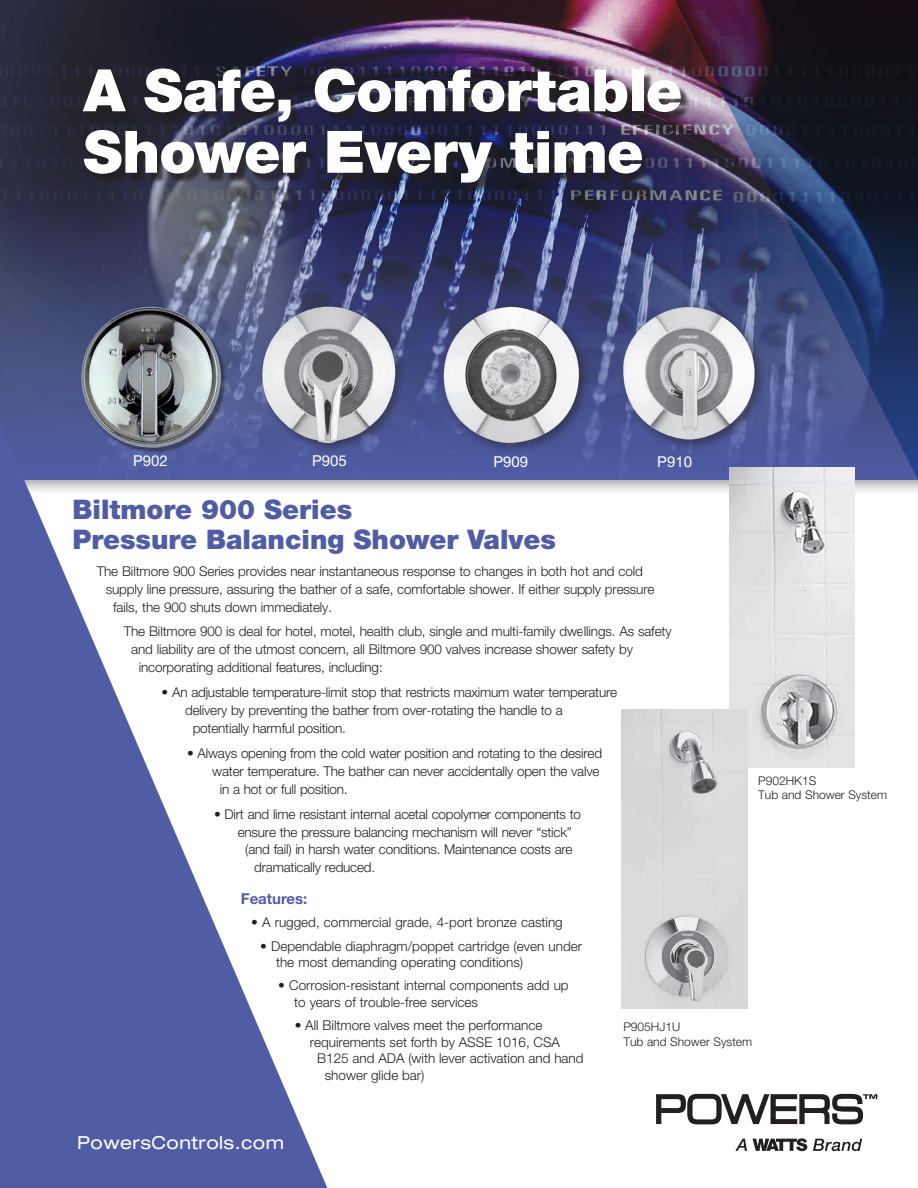
<style>
.page{position:relative;width:918px;height:1188px;background:#fff}
.page>*{position:absolute;margin:0;border:0;box-sizing:border-box;transform-origin:0 0}
.t1{font:900 58.5px/61.5px "Helvetica Neue LT Std";letter-spacing:-.015em;color:#fff}
.t2{font:900 27px/30px "Helvetica Neue LT Std";color:#505da5}
.t3{font:expanded 18px "Helvetica Neue LT Std";letter-spacing:.025em;color:#fff}
.t4{font:15px "Helvetica Neue LT Std";color:#fff}
.t5{font:700 15px "Helvetica Neue LT Std";color:#505da5}
.t6{font:300 13.5px/16.5px "Helvetica Neue LT Std";letter-spacing:-.01em;color:#231f20}
.t7{font:300 12px/14.4px "Helvetica Neue LT Std";color:#231f20}
</style>
<div class="page">
<img style="left:0;top:0;width:582px;height:201px">
<svg style="left:0;top:201px;width:582px;height:279px;background:#464d77"></svg>
<svg style="left:656px;top:1094px;width:221px;height:30px"></svg>
<svg style="left:735px;top:1138px;width:72px;height:13px"></svg>
<svg style="left:813px;top:1139px;width:49px;height:12px"></svg>
<svg style="left:0;top:423px;width:327px;height:765px;fill:#505da5"></svg>
<div style="left:86px;top:72px;width:605px;height:120px;background:#231f20;opacity:.75"></div>
<img style="left:582px;top:0;width:336px;height:491px">
<div style="left:83px;top:308px;width:144px;height:146px;background:#231f20;opacity:.55"></div>
<img style="left:81px;top:307px;width:140px;height:141px">
<div style="left:258px;top:302px;width:149px;height:152px;background:#231f20;opacity:.55"></div>
<img style="left:260px;top:307px;width:135px;height:137px">
<div style="left:439px;top:302px;width:152px;height:153px;background:#231f20;opacity:.55"></div>
<img style="left:444px;top:307px;width:135px;height:137px">
<div style="left:619px;top:302px;width:148px;height:149px;background:#231f20;opacity:.55"></div>
<img style="left:623px;top:307px;width:132px;height:133px">
<img style="left:729px;top:468px;width:126px;height:300px">
<img style="left:622px;top:710px;width:125px;height:299px">
<h1 class="t1" style="left:83px;top:59px;width:601px">A Safe, Comfortable<br>Shower Every time</h1>
<p class="t4" style="left:133px;top:451px;width:36px">P902</p>
<p class="t4" style="left:312px;top:452px;width:36px">P905</p>
<p class="t4" style="left:493px;top:453px;width:36px">P909</p>
<p class="t4" style="left:657px;top:453px;width:36px">P910</p>
<h2 class="t2" style="left:72px;top:494px;width:485px">Biltmore 900 Series<br>Pressure Balancing Shower Valves</h2>
<p class="t6" style="left:97px;top:562px;width:548px">The Biltmore 900 Series provides near instantaneous response to changes in both hot and cold</p>
<p class="t6" style="left:106px;top:580px;width:550px">supply line pressure, assuring the bather of a safe, comfortable shower. If either supply pressure</p>
<p class="t6" style="left:113px;top:598px;width:220px">fails, the 900 shuts down immediately.</p>
<p class="t6" style="left:124px;top:623px;width:549px">The Biltmore 900 is deal for hotel, motel, health club, single and multi-family dwellings. As safety</p>
<p class="t6" style="left:131px;top:641px;width:503px">and liability are of the utmost concern, all Biltmore 900 valves increase shower safety by</p>
<p class="t6" style="left:139px;top:659px;width:245px">incorporating additional features, including:</p>
<p class="t6" style="left:162px;top:684px;width:457px">• An adjustable temperature-limit stop that restricts maximum water temperature</p>
<p class="t6" style="left:185px;top:702px;width:379px">delivery by preventing the bather from over-rotating the handle to a</p>
<p class="t6" style="left:193px;top:720px;width:155px">potentially harmful position.</p>
<p class="t6" style="left:187px;top:744px;width:417px">• Always opening from the cold water position and rotating to the desired</p>
<p class="t6" style="left:212px;top:762px;width:389px">water temperature. The bather can never accidentally open the valve</p>
<p class="t6" style="left:220px;top:780px;width:129px">in a hot or full position.</p>
<p class="t6" style="left:214px;top:805px;width:369px">• Dirt and lime resistant internal acetal copolymer components to</p>
<p class="t6" style="left:238px;top:823px;width:336px">ensure the pressure balancing mechanism will never “stick”</p>
<p class="t6" style="left:245px;top:841px;width:329px">(and fail) in harsh water conditions. Maintenance costs are</p>
<p class="t6" style="left:254px;top:859px;width:122px">dramatically reduced.</p>
<p class="t5" style="left:241px;top:889px;width:68px">Features:</p>
<p class="t6" style="left:251px;top:914px;width:313px">• A rugged, commercial grade, 4-port bronze casting</p>
<p class="t6" style="left:276px;top:937px;width:307px;text-indent:-16px">• Dependable diaphragm/poppet cartridge (even under the most demanding operating conditions)</p>
<p class="t6" style="left:294px;top:977px;width:276px;text-indent:-16px">• Corrosion-resistant internal components add up to years of trouble-free services</p>
<p class="t6" style="left:295px;top:1017px;width:249px">• All Biltmore valves meet the performance</p>
<p class="t6" style="left:310px;top:1033px;width:252px">requirements set forth by ASSE 1016, CSA</p>
<p class="t6" style="left:317px;top:1050px;width:268px">B125 and ADA (with lever activation and hand</p>
<p class="t6" style="left:325px;top:1066px;width:101px">shower glide bar)</p>
<p class="t7" style="left:758px;top:773px;width:130px">P902HK1S<br>Tub and Shower System</p>
<p class="t7" style="left:623px;top:1019px;width:130px">P905HJ1U<br>Tub and Shower System</p>
<h3 class="t3" style="left:77px;top:1132px;width:208px">PowersControls.com</h3>
</div>
